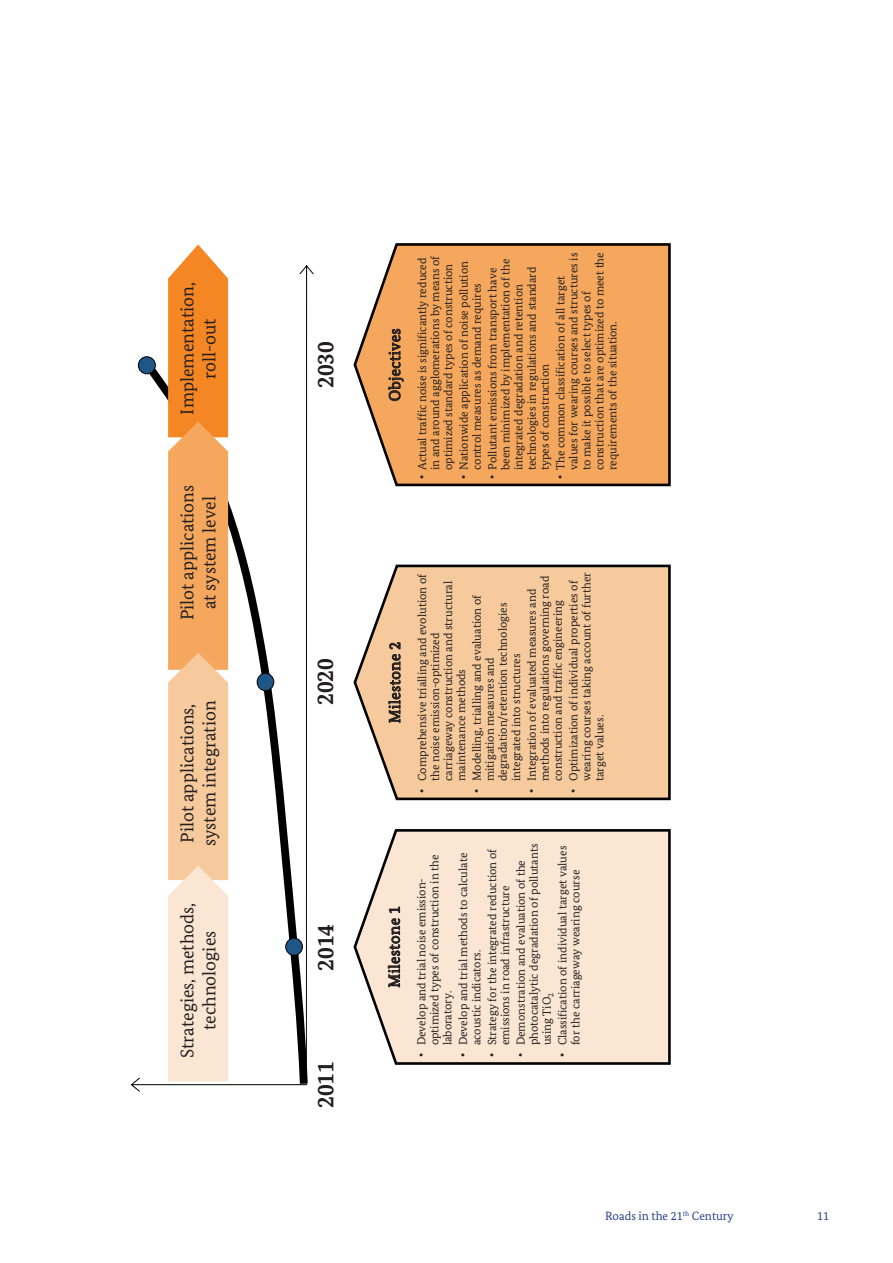
<style>
.page{position:relative;width:893px;height:1263px;background:#fff}
.page>*{position:absolute;margin:0;border:0;box-sizing:border-box;transform-origin:0 0}
.t1{font:700 23.55px "Bundes Serif";color:#231f20}
.t2{font:18.3px/21.9px "Bundes Serif";color:#231f20;text-align:center}
.t3{font:15.6px "Bundes Serif";letter-spacing:.025em;color:#231f20}
.t4{font:12px "Bundes Serif";color:#253f8e}
.t5{font:11.7px/13px "Bundes Serif";color:#231f20}
.s1{font-family:"Arial"}
</style>
<div class="page">
<svg style="left:353px;top:829px;width:318px;height:236px;background:#f3e1ce"></svg>
<svg style="left:388px;top:903px;width:12px;height:84px"></svg>
<svg style="left:353px;top:564px;width:318px;height:237px;background:#eec69e"></svg>
<svg style="left:388px;top:642px;width:13px;height:81px"></svg>
<svg style="left:353px;top:243px;width:318px;height:244px;background:#eca765"></svg>
<svg style="left:388px;top:329px;width:16px;height:72px"></svg>
<svg style="left:131px;top:244px;width:183px;height:848px"></svg>
<h2 class="t2" style="left:176px;top:414px;width:133px;rotate:-90deg">Implementation, roll-out</h2>
<h2 class="t2" style="left:176px;top:620px;width:137px;rotate:-90deg">Pilot applications at system level</h2>
<h2 class="t2" style="left:176px;top:846px;width:147px;text-align:left;rotate:-90deg">Pilot applications, system integration</h2>
<h2 class="t2" style="left:176px;top:1058px;width:156px;rotate:-90deg">Strategies, methods, technologies</h2>
<h1 class="t1" style="left:311px;top:388px;width:48px;rotate:-90deg">2030</h1>
<h1 class="t1" style="left:311px;top:705px;width:48px;rotate:-90deg">2020</h1>
<h1 class="t1" style="left:311px;top:971px;width:48px;rotate:-90deg">2014</h1>
<h1 class="t1" style="left:311px;top:1108px;width:48px;rotate:-90deg">2011</h1>
<h3 class="t3" style="left:385px;top:401px;width:75px;rotate:-90deg">Objectives</h3>
<p class="t5" style="left:415px;top:470px;width:216px;text-indent:-9px;rotate:-90deg"><span class="s1">•</span> Actual traffic noise is significantly reduced in and around agglomerations by means of optimized standard types of construction</p>
<p class="t5" style="left:457px;top:470px;width:211px;text-indent:-9px;rotate:-90deg"><span class="s1">•</span> Nationwide application of noise pollution control measures as demand requires</p>
<p class="t5" style="left:486px;top:470px;width:213px;text-indent:-9px;rotate:-90deg"><span class="s1">•</span> Pollutant emissions from transport have been minimized by implementation of the integrated degradation and retention technologies in regulations and standard types of construction</p>
<p class="t5" style="left:554px;top:470px;width:219px;text-indent:-9px;rotate:-90deg"><span class="s1">•</span> The common classification of all target values for wearing courses and structures is to make it possible to select types of construction that are optimized to meet the requirements of the situation.</p>
<h3 class="t3" style="left:385px;top:723px;width:83px;rotate:-90deg">Milestone 2</h3>
<p class="t5" style="left:525px;top:781px;width:207px;text-indent:-12px;rotate:-90deg"><span class="s1">•</span> Integration of evaluated measures and methods into regulations governing road construction and traffic engineering</p>
<p class="t5" style="left:567px;top:781px;width:210px;text-indent:-12px;rotate:-90deg"><span class="s1">•</span> Optimization of individual properties of wearing courses taking account of further target values.</p>
<p class="t5" style="left:415px;top:781px;width:209px;text-indent:-12px;rotate:-90deg"><span class="s1">•</span> Comprehensive trialling and evolution of the noise emission-optimized carriageway construction and structural maintenance methods</p>
<p class="t5" style="left:470px;top:781px;width:187px;text-indent:-12px;rotate:-90deg"><span class="s1">•</span> Modelling, trialling and evaluation of mitigation measures and degradation/retention technologies integrated into structures</p>
<h3 class="t3" style="left:385px;top:987px;width:83px;rotate:-90deg">Milestone 1</h3>
<p class="t5" style="left:415px;top:1045px;width:192px;text-indent:-12px;rotate:-90deg"><span class="s1">•</span> Develop and trial noise emission&shy;optimized types of construction in the laboratory.</p>
<p class="t5" style="left:457px;top:1045px;width:194px;text-indent:-12px;rotate:-90deg"><span class="s1">•</span> Develop and trial methods to calculate acoustic indicators.</p>
<p class="t5" style="left:485px;top:1045px;width:198px;text-indent:-12px;rotate:-90deg"><span class="s1">•</span> Strategy for the integrated reduction of emissions in road infrastructure</p>
<p class="t5" style="left:514px;top:1045px;width:203px;text-indent:-12px;rotate:-90deg"><span class="s1">•</span> Demonstration and evaluation of the photocatalytic degradation of pollutants using TiO<sub>2</sub></p>
<p class="t5" style="left:556px;top:1045px;width:201px;text-indent:-12px;rotate:-90deg"><span class="s1">•</span> Classification of individual target values for the carriageway wearing course</p>
<p class="t4" style="left:605px;top:1209px;width:130px">Roads in the 21<sup>th</sup> Century</p>
<p class="t4" style="left:817px;top:1209px;width:13px">11</p>
</div>
